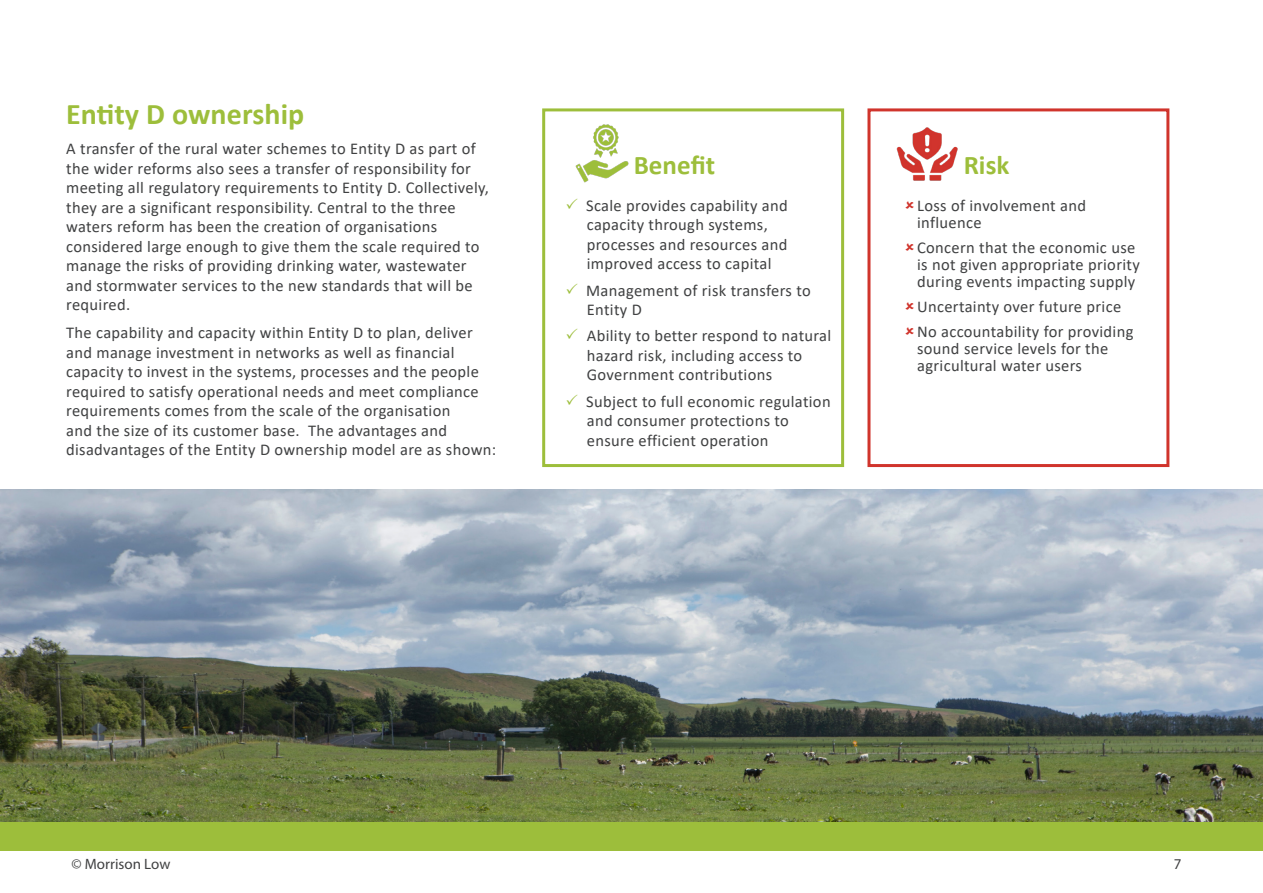
<style>
.page{position:relative;width:1263px;height:893px;background:#fff}
.page>*{position:absolute;margin:0;border:0;box-sizing:border-box;transform-origin:0 0}
.Heading_2{font:700 30px "Calibri";letter-spacing:.005em;color:#9dbe3b}
.Heading_Heading_2_5{font:700 27px "Calibri";letter-spacing:.005em;color:#9dbe3b}
.BodyCopy{font:16.5px/19.5px "Calibri";letter-spacing:.02em;color:#404142}
.t1{font:15px "Myriad Pro";color:#404142}
.s1{color:#9dbe3b}
</style>
<div class="page">
<img style="left:0;top:489px;width:1262px;height:333px">
<div style="left:0;top:822px;width:1263px;height:29px;background:#9dbe3b"></div>
<img style="left:575px;top:124px;width:54px;height:59px">
<div style="left:542px;top:108px;width:302px;height:359px;border:3px solid #9dbe3b"></div>
<div style="left:867px;top:108px;width:302px;height:359px;border:3px solid #d0342c"></div>
<img style="left:896px;top:127px;width:62px;height:54px">
<p class="Heading_2" style="left:66px;top:93px;width:240px">Entity D ownership</p>
<p class="BodyCopy" style="left:66px;top:139px;width:424px">A transfer of the rural water schemes to Entity D as part of the wider reforms also sees a transfer of responsibility for meeting all regulatory requirements to Entity D. Collectively, they are a significant responsibility. Central to the three waters reform has been the creation of organisations considered large enough to give them the scale required to manage the risks of providing drinking water, wastewater and stormwater services to the new standards that will be required.</p>
<p class="BodyCopy" style="left:66px;top:323px;width:431px">The capability and capacity within Entity D to plan, deliver and manage investment in networks as well as financial capacity to invest in the systems, processes and the people required to satisfy operational needs and meet compliance requirements comes from the scale of the organisation<br>and the size of its customer base. The advantages and disadvantages of the Entity D ownership model are as shown:</p>
<p class="Heading_Heading_2_5" style="left:634px;top:146px;width:83px">Benefit</p>
<p class="Heading_Heading_2_5" style="left:964px;top:146px;width:47px">Risk</p>
<p class="BodyCopy" style="left:917px;top:197px;width:170px;line-height:16.8px">Loss of involvement and influence</p>
<p class="BodyCopy" style="left:917px;top:239px;width:224px;line-height:16.8px">Concern that the economic use is not given appropriate priority during events impacting supply</p>
<p class="BodyCopy" style="left:917px;top:296px;width:206px">Uncertainty over future price</p>
<p class="BodyCopy" style="left:917px;top:323px;width:218px;line-height:16.8px">No accountability for providing sound service levels for the agricultural water users</p>
<p class="BodyCopy" style="left:587px;top:195px;width:202px;text-indent:-21px"><span class="s1">✓</span> Scale provides capability and capacity through systems, processes and resources and improved access to capital</p>
<p class="BodyCopy" style="left:587px;top:280px;width:225px;text-indent:-21px"><span class="s1">✓</span> Management of risk transfers to<br>Entity D</p>
<p class="BodyCopy" style="left:587px;top:326px;width:246px;text-indent:-21px"><span class="s1">✓</span> Ability to better respond to natural hazard risk, including access to<br>Government contributions</p>
<p class="BodyCopy" style="left:587px;top:391px;width:245px;text-indent:-21px"><span class="s1">✓</span> Subject to full economic regulation and consumer protections to ensure efficient operation</p>
<p class="t1" style="left:71px;top:854px;width:101px">© Morrison Low</p>
<p class="t1" style="left:1174px;top:854px;width:9px">7</p>
</div>
